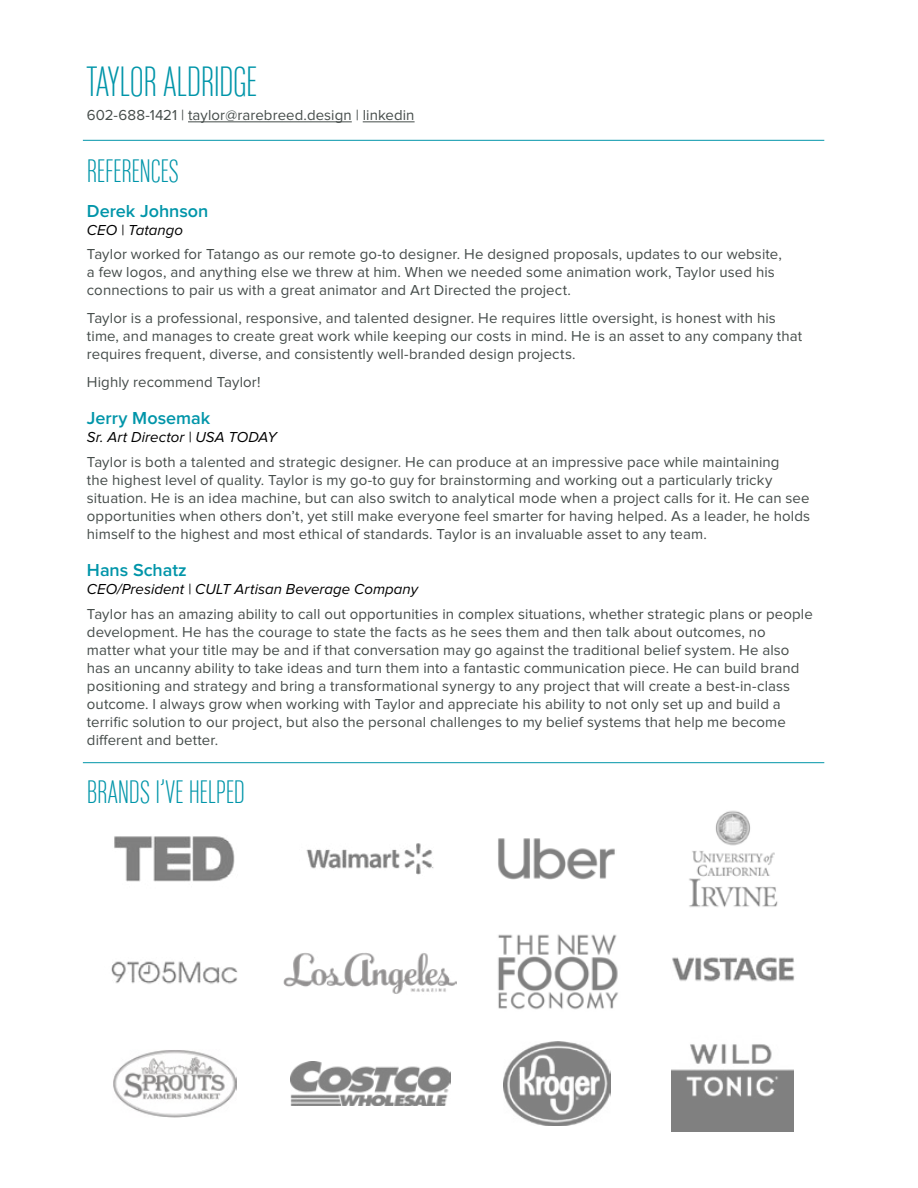
<style>
.page{position:relative;width:918px;height:1188px;background:#fff}
.page>*{position:absolute;margin:0;border:0;box-sizing:border-box;transform-origin:0 0}
.t1{font:45px "Chalet Comprime Milan Sixty";letter-spacing:-.005em;color:#0095a9}
.t2{font:34.5px "Chalet Comprime Milan Sixty";letter-spacing:.005em;color:#0095a9}
.t3{font:600 18px "Proxima Nova";color:#0095a9}
.t4{font:15px/18px "Proxima Nova";letter-spacing:.005em;color:#454c4a}
.t5{font:italic 15px "Proxima Nova";letter-spacing:.005em;color:#000}
</style>
<div class="page">
<img style="left:672px;top:957px;width:123px;height:25px">
<img style="left:114px;top:836px;width:121px;height:46px">
<img style="left:111px;top:961px;width:127px;height:23px">
<img style="left:306px;top:843px;width:128px;height:32px">
<img style="left:284px;top:953px;width:173px;height:41px">
<img style="left:113px;top:1050px;width:124px;height:68px">
<img style="left:503px;top:1042px;width:107px;height:84px">
<img style="left:291px;top:1062px;width:159px;height:44px">
<img style="left:498px;top:934px;width:120px;height:76px">
<img style="left:672px;top:1044px;width:122px;height:87px">
<img style="left:689px;top:810px;width:89px;height:97px">
<img style="left:498px;top:838px;width:117px;height:42px">
<hr style="left:83px;top:762px;width:741px;height:1px;background:#0095a9">
<hr style="left:83px;top:140px;width:741px;height:1px;background:#0095a9">
<hr style="left:188px;top:122px;width:164px;height:1px;background:#454c4a">
<hr style="left:363px;top:122px;width:52px;height:1px;background:#454c4a">
<h1 class="t1" style="left:87px;top:57px;width:171px">TAYLOR ALDRIDGE</h1>
<p class="t4" style="left:87px;top:106px;width:329px">602-688-1421 | taylor@rarebreed.design | linkedin</p>
<h2 class="t2" style="left:87px;top:153px;width:94px">REFERENCES</h2>
<p class="t3" style="left:87px;top:203px;width:123px">Derek Johnson</p>
<p class="t5" style="left:87px;top:223px;width:98px">CEO | Tatango</p>
<p class="t4" style="left:87px;top:246px;width:696px">Taylor worked for Tatango as our remote go-to designer. He designed proposals, updates to our website, a few logos, and anything else we threw at him. When we needed some animation work, Taylor used his connections to pair us with a great animator and Art Directed the project.</p>
<p class="t4" style="left:87px;top:310px;width:717px">Taylor is a professional, responsive, and talented designer. He requires little oversight, is honest with his time, and manages to create great work while keeping our costs in mind. He is an asset to any company that requires frequent, diverse, and consistently well-branded design projects.</p>
<p class="t4" style="left:87px;top:374px;width:175px">Highly recommend Taylor!</p>
<p class="t3" style="left:87px;top:410px;width:125px">Jerry Mosemak</p>
<p class="t5" style="left:87px;top:430px;width:191px">Sr. Art Director | USA TODAY</p>
<p class="t4" style="left:87px;top:453px;width:725px">Taylor is both a talented and strategic designer. He can produce at an impressive pace while maintaining<br>the highest level of quality. Taylor is my go-to guy for brainstorming and working out a particularly tricky situation. He is an idea machine, but can also switch to analytical mode when a project calls for it. He can see opportunities when others don’t, yet still make everyone feel smarter for having helped. As a leader, he holds himself to the highest and most ethical of standards. Taylor is an invaluable asset to any team.</p>
<p class="t3" style="left:87px;top:562px;width:101px">Hans Schatz</p>
<p class="t5" style="left:87px;top:582px;width:333px">CEO/President | CULT Artisan Beverage Company</p>
<p class="t4" style="left:87px;top:605px;width:727px">Taylor has an amazing ability to call out opportunities in complex situations, whether strategic plans or people development. He has the courage to state the facts as he sees them and then talk about outcomes, no<br>matter what your title may be and if that conversation may go against the traditional belief system. He also has an uncanny ability to take ideas and turn them into a fantastic communication piece. He can build brand positioning and strategy and bring a transformational synergy to any project that will create a best-in-class outcome. I always grow when working with Taylor and appreciate his ability to not only set up and build a terrific solution to our project, but also the personal challenges to my belief systems that help me become different and better.</p>
<h2 class="t2" style="left:87px;top:773px;width:160px">BRANDS I’VE HELPED</h2>
</div>
